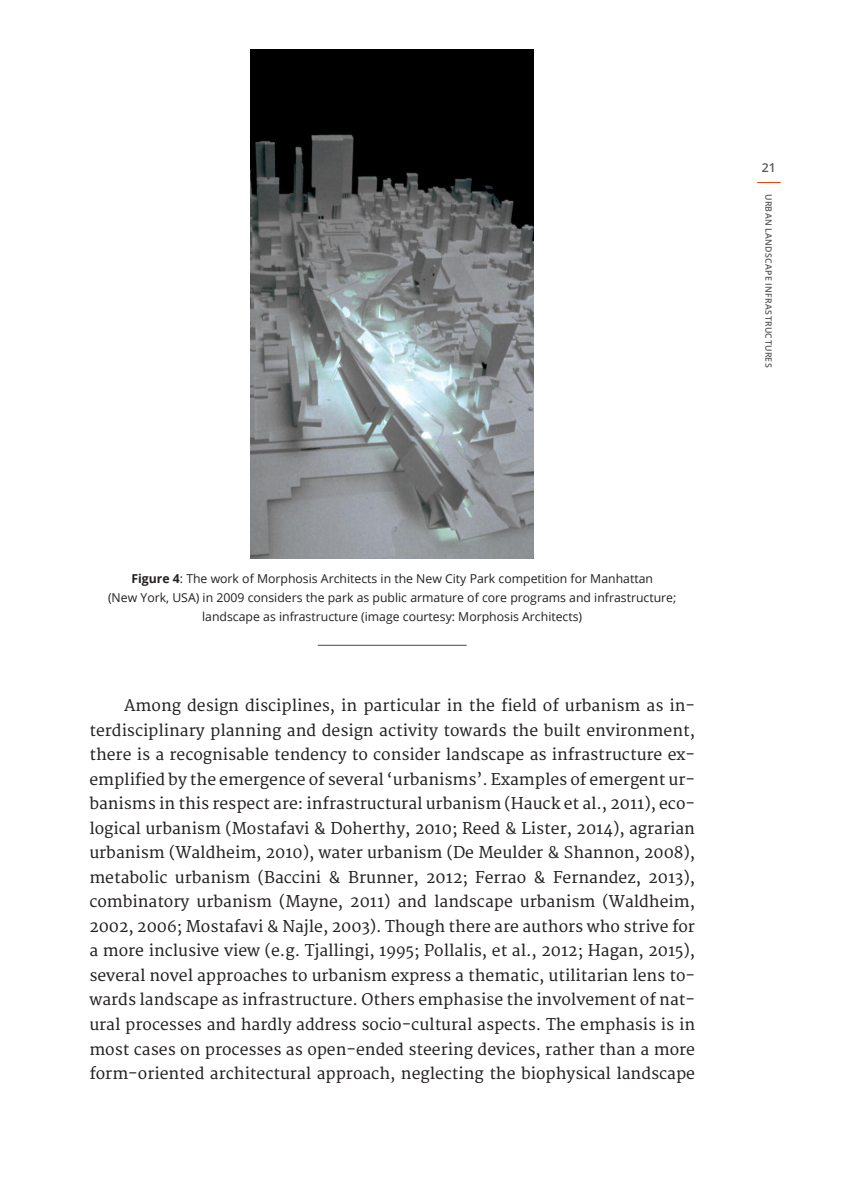
<style>
.page{position:relative;width:844px;height:1191px;background:#fff}
.page>*{position:absolute;margin:0;border:0;box-sizing:border-box;transform-origin:0 0}
.body_text_space_belo{font:15.75px/24.5px "Merriweather";color:#231f20;text-align:justify}
.t1{font:12.25px/19.2px "Open Sans";color:#231f20;text-align:center}
.t2{font:600 12.25px "Open Sans";color:#57585a}
.t3{font:600 8.75px "Open Sans";letter-spacing:.035em;color:#57585a}
.s1{font-weight:700}
</style>
<div class="page">
<svg style="left:757px;top:182px;width:23px;height:1px"></svg>
<img style="left:251px;top:50px;width:282px;height:508px">
<hr style="left:317px;top:645px;width:149px;height:1px;background:#464648">
<p class="t2" style="left:761px;top:159px;width:16px">21</p>
<p class="t3" style="left:774px;top:194px;width:175px;rotate:90deg">URBAN LANDSCAPE INFRASTRUCTURES</p>
<p class="t1" style="left:108px;top:568px;width:569px"><span class="s1">Figure 4</span>: The work of Morphosis Architects in the New City Park competition for Manhattan<br>(New York, USA) in 2009 considers the park as public armature of core programs and infrastructure; landscape as infrastructure (image courtesy: Morphosis Architects)</p>
<p class="body_text_space_belo" style="left:89px;top:694px;width:607px;text-indent:35px">Among design disciplines, in particular in the field of urbanism as in&shy;terdisciplinary planning and design activity towards the built environment, there is a recognisable tendency to consider landscape as infrastructure ex&shy;emplified by the emergence of several ‘urbanisms’. Examples of emergent ur&shy;banisms in this respect are: infrastructural urbanism (Hauck et al., 2011), eco&shy;logical urbanism (Mostafavi &amp; Doherthy, 2010; Reed &amp; Lister, 2014), agrarian urbanism (Waldheim, 2010), water urbanism (De Meulder &amp; Shannon, 2008), metabolic urbanism (Baccini &amp; Brunner, 2012; Ferrao &amp; Fernandez, 2013), combinatory urbanism (Mayne, 2011) and landscape urbanism (Waldheim, 2002, 2006; Mostafavi &amp; Najle, 2003). Though there are authors who strive for a more inclusive view (e.g. Tjallingi, 1995; Pollalis, et al., 2012; Hagan, 2015), several novel approaches to urbanism express a thematic, utilitarian lens to&shy;wards landscape as infrastructure. Others emphasise the involvement of nat&shy;ural processes and hardly address socio-cultural aspects. The emphasis is in most cases on processes as open-ended steering devices, rather than a more form-oriented architectural approach, neglecting the biophysical landscape</p>
</div>
